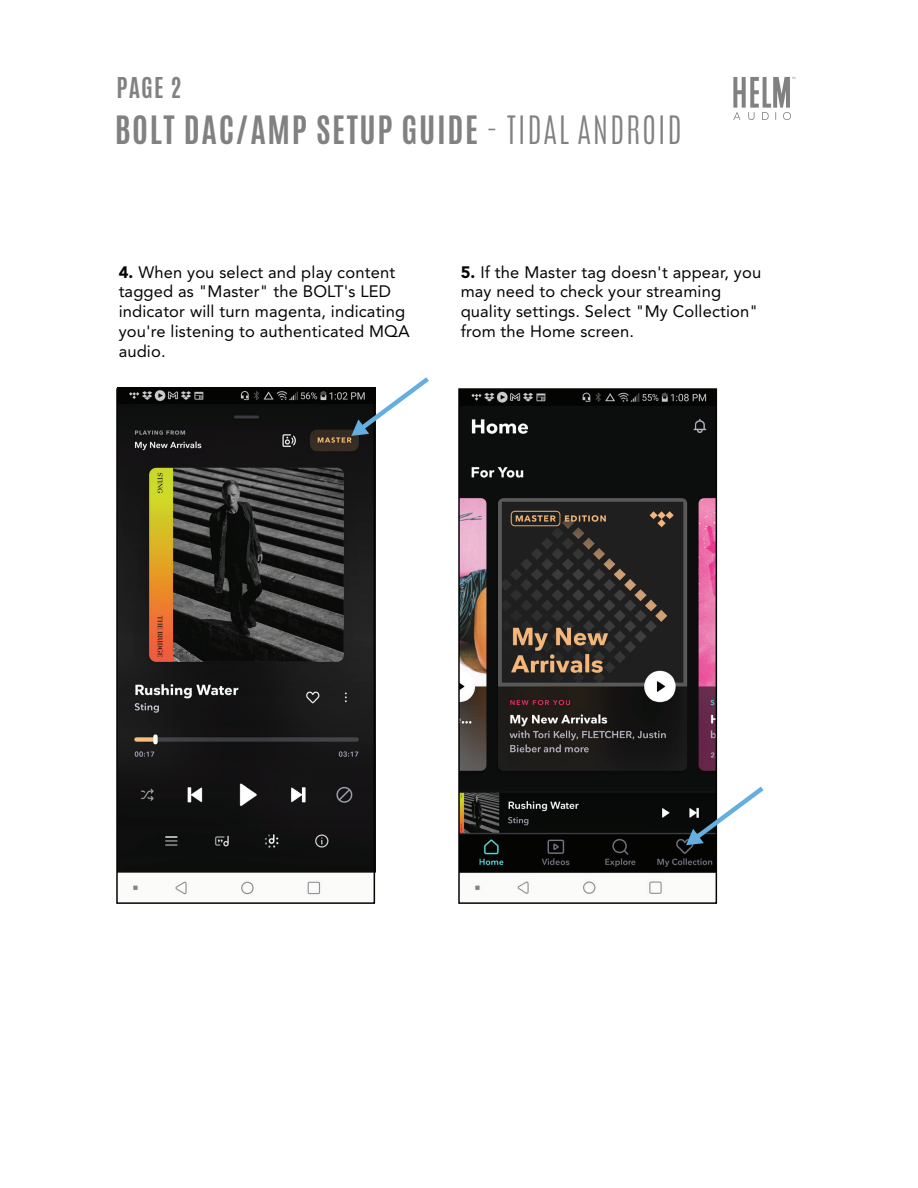
<style>
.page{position:relative;width:918px;height:1188px;background:#fff}
.page>*{position:absolute;margin:0;border:0;box-sizing:border-box;transform-origin:0 0}
.t1{font:700 32.7px "Antonio";letter-spacing:.05em;color:#808180}
.t2{font:700 24px "Antonio";color:#808180}
.t3{font:16.5px/19.8px "Avenir LT Std";letter-spacing:.01em;color:#040503}
.s1{font-weight:300}
.s2{font-weight:900}
</style>
<div class="page">
<img style="left:461px;top:391px;width:253px;height:503px">
<img style="left:117px;top:387px;width:255px;height:508px">
<div style="left:116px;top:388px;width:259px;height:516px;border:2px solid #040503"></div>
<svg style="left:733px;top:77px;width:62px;height:43px"></svg>
<svg style="left:351px;top:377px;width:78px;height:59px"></svg>
<div style="left:458px;top:388px;width:259px;height:516px;border:2px solid #040503"></div>
<svg style="left:686px;top:782px;width:78px;height:63px"></svg>
<h2 class="t2" style="left:116px;top:70px;width:67px">PAGE 2</h2>
<h1 class="t1" style="left:115px;top:105px;width:569px">BOLT DAC/AMP SETUP GUIDE <span class="s1">- TIDAL ANDROID</span></h1>
<p class="t3" style="left:119px;top:262px;width:293px"><span class="s2">4.</span> When you select and play content tagged as "Master" the BOLT's LED indicator will turn magenta, indicating you're listening to authenticated MQA audio.</p>
<p class="t3" style="left:461px;top:262px;width:302px"><span class="s2">5.</span> If the Master tag doesn't appear, you may need to check your streaming quality settings. Select "My Collection" from the Home screen.</p>
</div>
